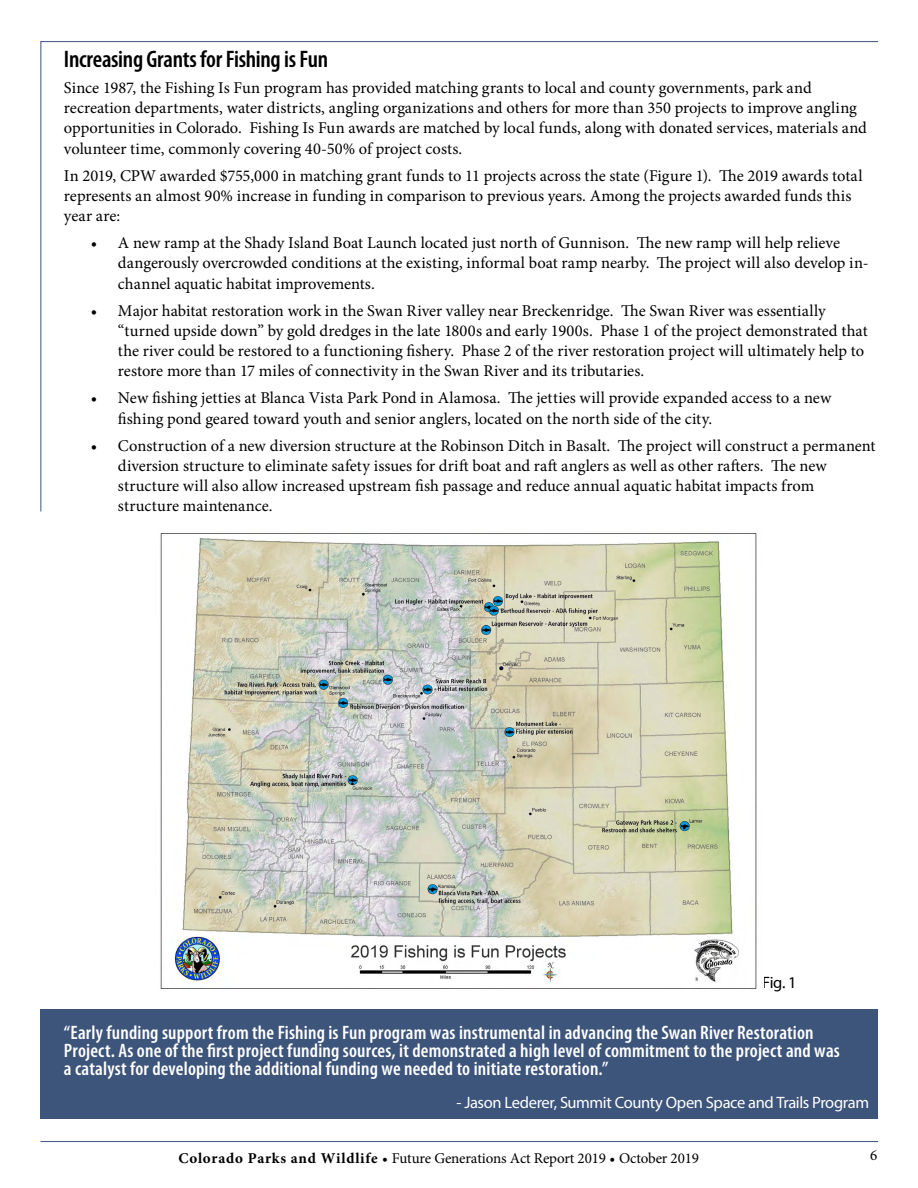
<style>
.page{position:relative;width:918px;height:1188px;background:#fff}
.page>*{position:absolute;margin:0;border:0;box-sizing:border-box;transform-origin:0 0}
.t1{font:600 condensed 24px "Myriad Pro";letter-spacing:-.01em;color:#000}
.t2{font:600 condensed 19.5px/18px "Myriad Pro";letter-spacing:.01em;color:#fff}
.t3{font:16.5px/20.2px "Minion Pro";color:#000}
.t4{font:16.5px "Myriad Pro";letter-spacing:-.025em;color:#fff}
.t5{font:16.5px "Myriad Pro";color:#000}
.t6{font:15px "Minion Pro";letter-spacing:-.01em;color:#000}
.s1{font-weight:700}
</style>
<div class="page">
<hr style="left:40px;top:1141px;width:838px;height:1px;background:#3d547b">
<svg style="left:40px;top:41px;width:838px;height:471px"></svg>
<div style="left:40px;top:1009px;width:838px;height:110px;background:#3d547b"></div>
<img style="left:160px;top:533px;width:597px;height:456px">
<h1 class="t1" style="left:64px;top:44px;width:266px">Increasing Grants for Fishing is Fun</h1>
<p class="t3" style="left:64px;top:78px;width:805px">Since 1987, the Fishing Is Fun program has provided matching grants to local and county governments, park and recreation departments, water districts, angling organizations and others for more than 350 projects to improve angling opportunities in Colorado. Fishing Is Fun awards are matched by local funds, along with donated services, materials and volunteer time, commonly covering 40-50% of project costs.</p>
<p class="t3" style="left:64px;top:165px;width:800px">In 2019, CPW awarded $755,000 in matching grant funds to 11 projects across the state (Figure 1). The 2019 awards total represents an almost 90% increase in funding in comparison to previous years. Among the projects awarded funds this year are:</p>
<p class="t3" style="left:118px;top:233px;width:752px;text-indent:-27px">• A new ramp at the Shady Island Boat Launch located just north of Gunnison. The new ramp will help relieve dangerously overcrowded conditions at the existing, informal boat ramp nearby. The project will also develop in&shy;channel aquatic habitat improvements.</p>
<p class="t3" style="left:118px;top:300px;width:751px;text-indent:-27px">• Major habitat restoration work in the Swan River valley near Breckenridge. The Swan River was essentially “turned upside down” by gold dredges in the late 1800s and early 1900s. Phase 1 of the project demonstrated that the river could be restored to a functioning fishery. Phase 2 of the river restoration project will ultimately help to restore more than 17 miles of connectivity in the Swan River and its tributaries.</p>
<p class="t3" style="left:118px;top:388px;width:715px;text-indent:-27px">• New fishing jetties at Blanca Vista Park Pond in Alamosa. The jetties will provide expanded access to a new fishing pond geared toward youth and senior anglers, located on the north side of the city.</p>
<p class="t3" style="left:118px;top:435px;width:759px;text-indent:-27px">• Construction of a new diversion structure at the Robinson Ditch in Basalt. The project will construct a permanent diversion structure to eliminate safety issues for drift boat and raft anglers as well as other rafters. The new structure will also allow increased upstream fish passage and reduce annual aquatic habitat impacts from structure maintenance.</p>
<p class="t5" style="left:762px;top:972px;width:36px">Fig. 1</p>
<p class="t2" style="left:64px;top:1024px;width:777px">“Early funding support from the Fishing is Fun program was instrumental in advancing the Swan River Restoration<br>Project. As one of the first project funding sources, it demonstrated a high level of commitment to the project and was a catalyst for developing the additional funding we needed to initiate restoration.”</p>
<p class="t4" style="left:457px;top:1092px;width:414px">- Jason Lederer, Summit County Open Space and Trails Program</p>
<p class="t6" style="left:179px;top:1148px;width:522px"><span class="s1">Colorado Parks and Wildlife</span> • Future Generations Act Report 2019 • October 2019</p>
<p class="t6" style="left:870px;top:1145px;width:9px">6</p>
</div>
